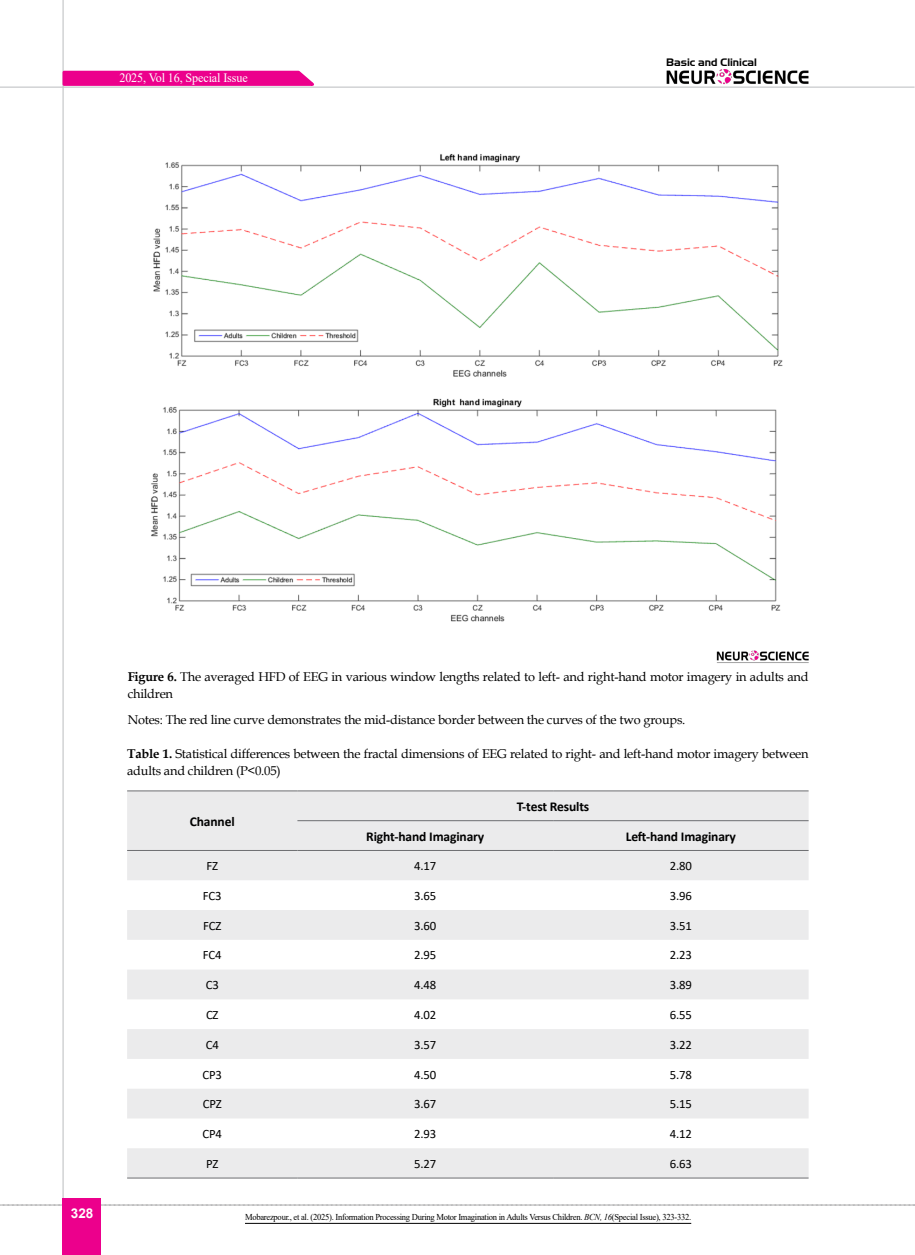
<style>
.page{position:relative;width:915px;height:1255px;background:#fff}
.page>*{position:absolute;margin:0;border:0;box-sizing:border-box;transform-origin:0 0}
.t1{font:700 13.5px "Calibri";letter-spacing:-.01em;color:#000}
.t2{font:700 13.5px "Arial";color:#fff}
.t3{font:12.75px/16.5px "Book Antiqua";letter-spacing:-.015em;color:#000}
.t4{font:12.75px "Calibri";letter-spacing:-.015em;color:#000}
.t5{font:12.75px "Times New Roman";letter-spacing:-.01em;color:#fff;scale:.95 1}
.t6{font:10.5px "Aero Regular SWFTE";color:#000}
.t7{font:9px "Times New Roman";letter-spacing:-.03em;color:#000;scale:.95 1}
.s1{font-weight:700}
.s2{font-style:italic}
</style>
<div class="page">
<svg style="left:0;top:1204px;width:915px;height:1px"></svg>
<hr style="left:62px;top:0;width:2px;height:1254px;background:#c2c4c6">
<img style="left:666px;top:69px;width:142px;height:16px">
<div style="left:63px;top:1198px;width:38px;height:56px;background:#ec008c"></div>
<svg style="left:61px;top:69px;width:259px;height:18px;background:#ee32a1"></svg>
<hr style="left:0;top:87px;width:914px;height:1px;background:#c2c4c6">
<svg style="left:127px;top:791px;width:681px;height:386px;fill:#ebebec"></svg>
<hr style="left:127px;top:790px;width:170px;height:1px;background:#6d6e71">
<hr style="left:297px;top:790px;width:256px;height:1px;background:#6d6e71">
<hr style="left:553px;top:790px;width:255px;height:1px;background:#6d6e71">
<hr style="left:297px;top:820px;width:256px;height:1px;background:#6d6e71">
<hr style="left:553px;top:820px;width:255px;height:1px;background:#6d6e71">
<hr style="left:127px;top:850px;width:170px;height:1px;background:#6d6e71">
<hr style="left:297px;top:850px;width:256px;height:1px;background:#6d6e71">
<hr style="left:553px;top:850px;width:255px;height:1px;background:#6d6e71">
<hr style="left:127px;top:1177px;width:170px;height:1px;background:#6d6e71">
<hr style="left:297px;top:1177px;width:256px;height:1px;background:#6d6e71">
<hr style="left:553px;top:1177px;width:255px;height:1px;background:#6d6e71">
<img style="left:151px;top:154px;width:632px;height:468px">
<img style="left:716px;top:650px;width:92px;height:13px">
<hr style="left:245px;top:1222px;width:446px;height:1px;background:#000">
<p class="t5" style="left:119px;top:69px;width:137px">2025, Vol 16, Special Issue</p>
<p class="t6" style="left:666px;top:56px;width:92px">Basic and Clinical</p>
<p class="t2" style="left:71px;top:1203px;width:24px">328</p>
<p class="t3" style="left:128px;top:668px;width:682px"><span class="s1">Figure 6.</span> The averaged HFD of EEG in various window lengths related to left- and right-hand motor imagery in adults and children</p>
<p class="t3" style="left:128px;top:711px;width:559px">Notes: The red line curve demonstrates the mid-distance border between the curves of the two groups.</p>
<p class="t3" style="left:127px;top:745px;width:682px"><span class="s1">Table 1.</span> Statistical differences between the fractal dimensions of EEG related to right- and left-hand motor imagery between adults and children (P&lt;0.05)</p>
<p class="t1" style="left:190px;top:811px;width:46px">Channel</p>
<p class="t1" style="left:516px;top:796px;width:74px">T-test Results</p>
<p class="t1" style="left:366px;top:826px;width:119px">Right-hand Imaginary</p>
<p class="t1" style="left:625px;top:826px;width:112px">Left-hand Imaginary</p>
<p class="t4" style="left:206px;top:857px;width:13px">FZ</p>
<p class="t4" style="left:414px;top:857px;width:24px">4.17</p>
<p class="t4" style="left:669px;top:857px;width:24px">2.80</p>
<p class="t4" style="left:203px;top:886px;width:20px">FC3</p>
<p class="t4" style="left:414px;top:886px;width:24px">3.65</p>
<p class="t4" style="left:669px;top:886px;width:24px">3.96</p>
<p class="t4" style="left:203px;top:916px;width:20px">FCZ</p>
<p class="t4" style="left:414px;top:916px;width:24px">3.60</p>
<p class="t4" style="left:669px;top:916px;width:24px">3.51</p>
<p class="t4" style="left:203px;top:946px;width:20px">FC4</p>
<p class="t4" style="left:414px;top:946px;width:24px">2.95</p>
<p class="t4" style="left:669px;top:946px;width:24px">2.23</p>
<p class="t4" style="left:206px;top:976px;width:15px">C3</p>
<p class="t4" style="left:414px;top:976px;width:24px">4.48</p>
<p class="t4" style="left:669px;top:976px;width:24px">3.89</p>
<p class="t4" style="left:206px;top:1005px;width:14px">CZ</p>
<p class="t4" style="left:414px;top:1005px;width:24px">4.02</p>
<p class="t4" style="left:669px;top:1005px;width:24px">6.55</p>
<p class="t4" style="left:206px;top:1035px;width:15px">C4</p>
<p class="t4" style="left:414px;top:1035px;width:24px">3.57</p>
<p class="t4" style="left:669px;top:1035px;width:24px">3.22</p>
<p class="t4" style="left:202px;top:1065px;width:21px">CP3</p>
<p class="t4" style="left:414px;top:1065px;width:24px">4.50</p>
<p class="t4" style="left:669px;top:1065px;width:24px">5.78</p>
<p class="t4" style="left:203px;top:1095px;width:20px">CPZ</p>
<p class="t4" style="left:414px;top:1095px;width:24px">3.67</p>
<p class="t4" style="left:669px;top:1095px;width:24px">5.15</p>
<p class="t4" style="left:202px;top:1124px;width:21px">CP4</p>
<p class="t4" style="left:414px;top:1124px;width:24px">2.93</p>
<p class="t4" style="left:669px;top:1124px;width:24px">4.12</p>
<p class="t4" style="left:206px;top:1154px;width:14px">PZ</p>
<p class="t4" style="left:414px;top:1154px;width:24px">5.27</p>
<p class="t4" style="left:669px;top:1154px;width:24px">6.63</p>
<p class="t7" style="left:245px;top:1210px;width:471px">Mobarezpour., et al. (2025). Information Processing During Motor Imagination in Adults Versus Children. <span class="s2">BCN, 16</span>(Special Issue), 323-332.</p>
</div>
